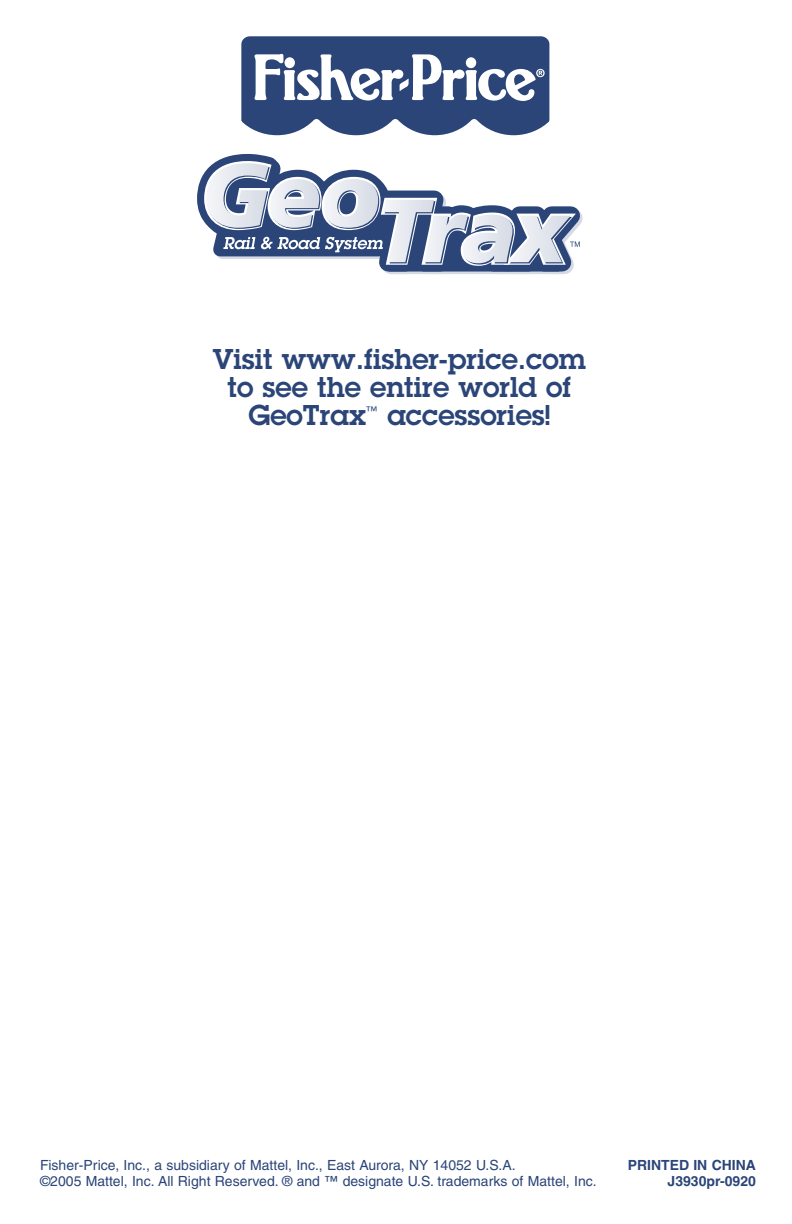
<style>
.page{position:relative;width:792px;height:1224px;background:#fff}
.page>*{position:absolute;margin:0;border:0;box-sizing:border-box;transform-origin:0 0}
.t1{font:600 28px "Lubalin Graph";color:#2b4578}
.t2{font:14px "Helvetica";color:#2b4578}
.t3{font:700 14px "Helvetica";color:#2b4578}
.t4{font:600 12px "Lubalin Graph";color:#2b4578}
</style>
<div class="page">
<svg style="left:241px;top:36px;width:309px;height:100px"></svg>
<div style="left:285px;top:57px;width:10px;height:11px;background:#fff;border-radius:50%"></div>
<svg style="left:197px;top:154px;width:386px;height:120px"></svg>
<p class="t1" style="left:213px;top:341px;width:375px">Visit www.fisher-price.com</p>
<p class="t1" style="left:228px;top:369px;width:345px">to see the entire world of</p>
<p class="t1" style="left:249px;top:397px;width:119px">GeoTrax</p>
<p class="t4" style="left:366px;top:403px;width:13px">™</p>
<p class="t1" style="left:387px;top:397px;width:164px">accessories!</p>
<p class="t2" style="left:40px;top:1157px;width:477px">Fisher-Price, Inc., a subsidiary of Mattel, Inc., East Aurora, NY 14052 U.S.A.</p>
<p class="t3" style="left:628px;top:1156px;width:130px">PRINTED IN CHINA</p>
<p class="t2" style="left:40px;top:1173px;width:558px">©2005 Mattel, Inc. All Right Reserved. ® and ™ designate U.S. trademarks of Mattel, Inc.</p>
<p class="t3" style="left:668px;top:1172px;width:90px">J3930pr-0920</p>
</div>
